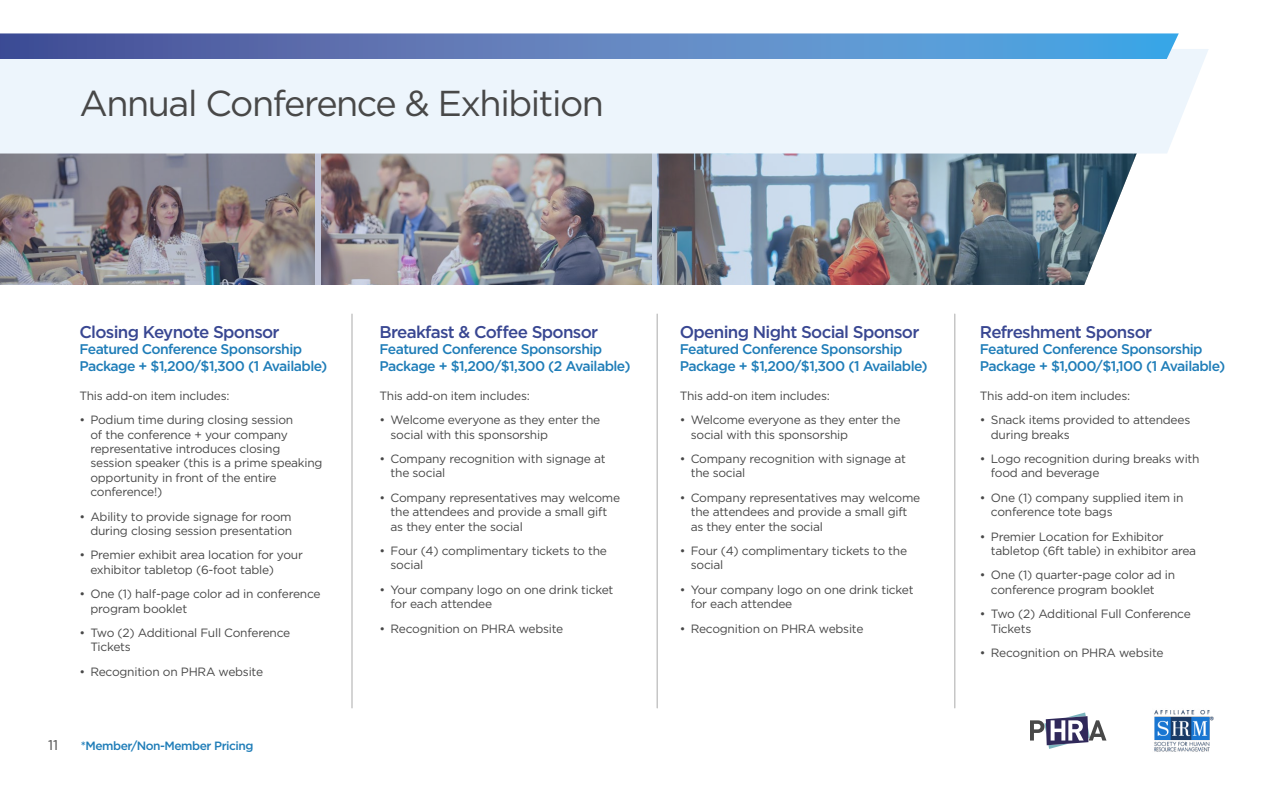
<style>
.page{position:relative;width:1280px;height:800px;background:#fff}
.page>*{position:absolute;margin:0;border:0;box-sizing:border-box;transform-origin:0 0}
.t1{font:36px "Gotham";letter-spacing:-.04em;color:#484848}
.t2{font:500 17px "Gotham";letter-spacing:-.04em;color:#394792}
.t3{font:500 14px/16.8px "Gotham";letter-spacing:-.04em;color:#1f7db8}
.t4{font:14px "Gotham";color:#484848}
.t5{font:12px/14.4px "Gotham";letter-spacing:-.02em;color:#484848}
.t6{font:500 12px "Gotham";letter-spacing:-.04em;color:#1f7db8}
</style>
<div class="page">
<img style="left:0;top:154px;width:1137px;height:131px">
<div style="left:0;top:49px;width:1209px;height:105px;background:#edf5fc"></div>
<svg style="left:0;top:33px;width:1179px;height:26px;background:#5b83c0"></svg>
<hr style="left:352px;top:314px;width:1px;height:394px;background:#aaa">
<hr style="left:657px;top:314px;width:1px;height:394px;background:#aaa">
<hr style="left:955px;top:314px;width:1px;height:394px;background:#aaa">
<svg style="left:1030px;top:712px;width:76px;height:37px"></svg>
<img style="left:1154px;top:710px;width:60px;height:42px">
<h1 class="t1" style="left:79px;top:80px;width:526px">Annual Conference &amp; Exhibition</h1>
<h2 class="t2" style="left:79px;top:320px;width:202px">Closing Keynote Sponsor</h2>
<p class="t3" style="left:79px;top:341px;width:250px">Featured Conference Sponsorship<br>Package + $1,200/$1,300 (1 Available)</p>
<p class="t5" style="left:79px;top:388px;width:152px">This add-on item includes:</p>
<p class="t5" style="left:90px;top:413px;width:234px;text-indent:-11px">• Podium time during closing session<br>of the conference + your company representative introduces closing session speaker (this is a prime speaking opportunity in front of the entire conference!)</p>
<p class="t5" style="left:79px;top:509px;width:214px;text-align:right">• Ability to provide signage for room during closing session presentation</p>
<p class="t5" style="left:90px;top:548px;width:214px;text-indent:-11px">• Premier exhibit area location for your exhibitor tabletop (6-foot table)</p>
<p class="t5" style="left:90px;top:586px;width:232px;text-indent:-11px">• One (1) half-page color ad in conference program booklet</p>
<p class="t5" style="left:90px;top:625px;width:201px;text-indent:-11px">• Two (2) Additional Full Conference<br>Tickets</p>
<p class="t5" style="left:79px;top:664px;width:185px">• Recognition on PHRA website</p>
<p class="t4" style="left:48px;top:736px;width:12px">11</p>
<p class="t6" style="left:81px;top:738px;width:174px">*Member/Non-Member Pricing</p>
<h2 class="t2" style="left:380px;top:320px;width:220px">Breakfast &amp; Coffee Sponsor</h2>
<p class="t3" style="left:380px;top:341px;width:253px">Featured Conference Sponsorship<br>Package + $1,200/$1,300 (2 Available)</p>
<p class="t5" style="left:380px;top:388px;width:152px">This add-on item includes:</p>
<p class="t5" style="left:391px;top:413px;width:211px;text-indent:-11px">• Welcome everyone as they enter the social with this sponsorship</p>
<p class="t5" style="left:391px;top:451px;width:217px;text-indent:-11px">• Company recognition with signage at the social</p>
<p class="t5" style="left:391px;top:490px;width:231px;text-indent:-11px">• Company representatives may welcome the attendees and provide a small gift as they enter the social</p>
<p class="t5" style="left:391px;top:543px;width:218px;text-indent:-11px">• Four (4) complimentary tickets to the social</p>
<p class="t5" style="left:391px;top:582px;width:224px;text-indent:-11px">• Your company logo on one drink ticket for each attendee</p>
<p class="t5" style="left:380px;top:621px;width:185px">• Recognition on PHRA website</p>
<h2 class="t2" style="left:680px;top:320px;width:241px">Opening Night Social Sponsor</h2>
<p class="t3" style="left:680px;top:341px;width:250px">Featured Conference Sponsorship<br>Package + $1,200/$1,300 (1 Available)</p>
<p class="t5" style="left:680px;top:388px;width:152px">This add-on item includes:</p>
<p class="t5" style="left:691px;top:413px;width:211px;text-indent:-11px">• Welcome everyone as they enter the social with this sponsorship</p>
<p class="t5" style="left:691px;top:451px;width:217px;text-indent:-11px">• Company recognition with signage at the social</p>
<p class="t5" style="left:691px;top:490px;width:231px;text-indent:-11px">• Company representatives may welcome the attendees and provide a small gift as they enter the social</p>
<p class="t5" style="left:691px;top:543px;width:218px;text-indent:-11px">• Four (4) complimentary tickets to the social</p>
<p class="t5" style="left:691px;top:582px;width:224px;text-indent:-11px">• Your company logo on one drink ticket for each attendee</p>
<p class="t5" style="left:680px;top:621px;width:185px">• Recognition on PHRA website</p>
<h2 class="t2" style="left:980px;top:320px;width:174px">Refreshment Sponsor</h2>
<p class="t3" style="left:980px;top:341px;width:247px">Featured Conference Sponsorship<br>Package + $1,000/$1,100 (1 Available)</p>
<p class="t5" style="left:980px;top:388px;width:152px">This add-on item includes:</p>
<p class="t5" style="left:991px;top:413px;width:201px;text-indent:-11px">• Snack items provided to attendees during breaks</p>
<p class="t5" style="left:991px;top:451px;width:210px;text-indent:-11px">• Logo recognition during breaks with food and beverage</p>
<p class="t5" style="left:991px;top:490px;width:194px;text-indent:-11px">• One (1) company supplied item in conference tote bags</p>
<p class="t5" style="left:991px;top:529px;width:207px;text-indent:-11px">• Premier Location for Exhibitor tabletop (6ft table) in exhibitor area</p>
<p class="t5" style="left:991px;top:568px;width:186px;text-indent:-11px">• One (1) quarter-page color ad in conference program booklet</p>
<p class="t5" style="left:991px;top:606px;width:201px;text-indent:-11px">• Two (2) Additional Full Conference<br>Tickets</p>
<p class="t5" style="left:980px;top:645px;width:185px">• Recognition on PHRA website</p>
</div>
